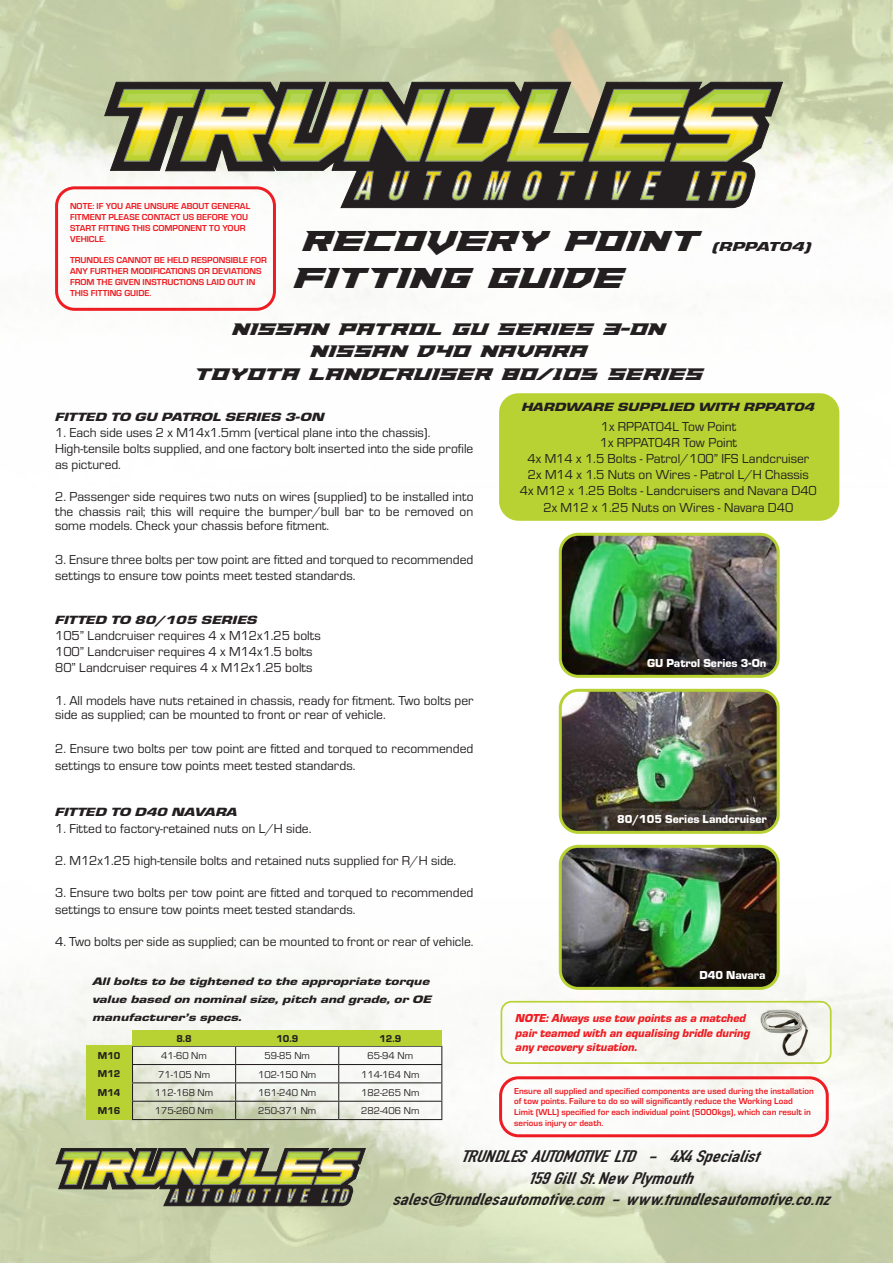
<style>
.page{position:relative;width:893px;height:1263px;background:#fff}
.page>*{position:absolute;margin:0;border:0;box-sizing:border-box;transform-origin:0 0}
.t1{font:31.05px "Paladins";color:#231f20}
.t2{font:18px "Paladins";color:#231f20}
.t3{font:17.7px "Din Kursivschrift Breit";letter-spacing:-.125em;color:#231f20}
.t4{font:17.7px "Din Kursivschrift Breit";letter-spacing:-.175em;color:#231f20}
.t5{font:17.7px "Din Kursivschrift Breit";letter-spacing:-.195em;color:#231f20}
.t6{font:13.5px/16.2px "Eurostile";color:#231f20}
.t7{font:italic 900 13.5px "Eurostile";letter-spacing:-.005em;color:#231f20;scale:1.47 1}
.t8{font:italic 900 12.3px "Eurostile";color:#231f20;scale:1.33 1}
.t9{font:italic 900 12px/14.4px "Eurostile";color:#ee1d23}
.t10{font:900 12px "Eurostile";color:#fff}
.t11{font:italic 900 11.25px/18px "Eurostile";color:#231f20;scale:1.33 1}
.t12{font:10.35px "Eurostile";color:#231f20}
.t13{font:10.35px "Eurostile Hea";color:#231f20}
.t14{font:700 9px/10.8px "Eurostile";color:#ee1d23}
</style>
<div class="page">
<img style="left:1px;top:0;width:892px;height:564px">
<img style="left:1px;top:783px;width:892px;height:480px">
<svg style="left:104px;top:82px;width:679px;height:128px"></svg>
<svg style="left:117px;top:89px;width:655px;height:112px"></svg>
<svg style="left:126px;top:94px;width:639px;height:61px"></svg>
<svg style="left:56px;top:1148px;width:310px;height:58px"></svg>
<div style="left:499px;top:1076px;width:330px;height:61px;border:3px solid #ee1d23;border-radius:18px"></div>
<div style="left:501px;top:395px;width:337px;height:124px;background:#b7d232;border-radius:18px"></div>
<div style="left:499px;top:393px;width:340px;height:128px;border:3px solid #b7d232;border-radius:18px"></div>
<div style="left:55px;top:186px;width:221px;height:125px;border:3px solid #ee1d23;border-radius:18px"></div>
<hr style="left:132px;top:1046px;width:104px;height:1px;background:#231f20">
<hr style="left:236px;top:1046px;width:103px;height:1px;background:#231f20">
<hr style="left:339px;top:1046px;width:103px;height:1px;background:#231f20">
<hr style="left:132px;top:1064px;width:104px;height:1px;background:#231f20">
<hr style="left:236px;top:1064px;width:103px;height:1px;background:#231f20">
<hr style="left:339px;top:1064px;width:103px;height:1px;background:#231f20">
<hr style="left:132px;top:1082px;width:104px;height:1px;background:#231f20">
<hr style="left:236px;top:1082px;width:103px;height:1px;background:#231f20">
<hr style="left:339px;top:1082px;width:103px;height:1px;background:#231f20">
<hr style="left:132px;top:1101px;width:104px;height:1px;background:#231f20">
<svg style="left:132px;top:1047px;width:1px;height:72px"></svg>
<hr style="left:236px;top:1101px;width:103px;height:1px;background:#231f20">
<svg style="left:235px;top:1047px;width:1px;height:72px"></svg>
<hr style="left:339px;top:1101px;width:103px;height:1px;background:#231f20">
<svg style="left:338px;top:1047px;width:1px;height:72px"></svg>
<svg style="left:441px;top:1047px;width:1px;height:72px"></svg>
<hr style="left:132px;top:1119px;width:104px;height:1px;background:#231f20">
<hr style="left:236px;top:1119px;width:103px;height:1px;background:#231f20">
<hr style="left:339px;top:1119px;width:103px;height:1px;background:#231f20">
<div style="left:132px;top:1030px;width:104px;height:16px;background:#b7d232"></div>
<div style="left:236px;top:1030px;width:103px;height:16px;background:#b7d232"></div>
<div style="left:339px;top:1030px;width:103px;height:16px;background:#b7d232"></div>
<div style="left:86px;top:1102px;width:46px;height:18px;background:#b7d232"></div>
<div style="left:86px;top:1082px;width:46px;height:20px;background:#b7d232"></div>
<div style="left:86px;top:1065px;width:46px;height:17px;background:#b7d232"></div>
<div style="left:86px;top:1046px;width:46px;height:19px;background:#b7d232"></div>
<img style="left:757px;top:1007px;width:54px;height:51px">
<div style="left:501px;top:1001px;width:331px;height:63px;border:2px solid #b7d232;border-radius:10px"></div>
<img style="left:560px;top:535px;width:218px;height:139px">
<div style="left:559px;top:533px;width:221px;height:145px;border:3px solid #b7d232;border-radius:18px"></div>
<img style="left:560px;top:693px;width:218px;height:139px">
<div style="left:559px;top:689px;width:221px;height:145px;border:3px solid #b7d232;border-radius:18px"></div>
<img style="left:560px;top:847px;width:218px;height:141px">
<div style="left:559px;top:845px;width:221px;height:145px;border:3px solid #b7d232;border-radius:18px"></div>
<p class="t14" style="left:70px;top:200px;width:182px">NOTE: IF YOU ARE UNSURE ABOUT GENERAL</p>
<p class="t14" style="left:70px;top:211px;width:180px">FITMENT PLEASE CONTACT US BEFORE YOU<br>START FITTING THIS COMPONENT TO YOUR<br>VEHICLE.</p>
<p class="t14" style="left:70px;top:254px;width:198px">TRUNDLES CANNOT BE HELD RESPONSIBLE FOR ANY FURTHER MODIFICATIONS OR DEVIATIONS FROM THE GIVEN INSTRUCTIONS LAID OUT IN THIS FITTING GUIDE.</p>
<p class="t1" style="left:299px;top:226px;width:399px">RECOVERY POINT</p>
<p class="t7" style="left:712px;top:237px;width:69px">(RPPAT04)</p>
<p class="t1" style="left:290px;top:263px;width:332px">FITTING GUIDE</p>
<p class="t2" style="left:230px;top:320px;width:435px">NISSAN PATROL GU SERIES 3-ON</p>
<p class="t2" style="left:308px;top:343px;width:278px">NISSAN D40 NAVARA</p>
<p class="t2" style="left:192px;top:365px;width:510px">TOYOTA LANDCRUISER 80/105 SERIES</p>
<p class="t8" style="left:55px;top:408px;width:204px">FITTED TO GU PATROL SERIES 3-ON</p>
<p class="t6" style="left:55px;top:424px;width:377px">1. Each side uses 2 x M14x1.5mm (vertical plane into the chassis).</p>
<p class="t6" style="left:55px;top:440px;width:420px">High-tensile bolts supplied, and one factory bolt inserted into the side profile as pictured.</p>
<p class="t6" style="left:55px;top:488px;width:420px;line-height:14.9px;text-align:justify">2. Passenger side requires two nuts on wires (supplied) to be installed into the chassis rail; this will require the bumper/bull bar to be removed on some models. Check your chassis before fitment.</p>
<p class="t6" style="left:55px;top:551px;width:420px;line-height:15.3px">3. Ensure three bolts per tow point are fitted and torqued to recommended settings to ensure tow points meet tested standards.</p>
<p class="t8" style="left:55px;top:611px;width:154px">FITTED TO 80/105 SERIES</p>
<p class="t6" style="left:55px;top:627px;width:267px">105” Landcruiser requires 4 x M12x1.25 bolts</p>
<p class="t6" style="left:55px;top:643px;width:259px">100” Landcruiser requires 4 x M14x1.5 bolts</p>
<p class="t6" style="left:55px;top:659px;width:259px">80” Landcruiser requires 4 x M12x1.25 bolts</p>
<p class="t6" style="left:55px;top:692px;width:420px;line-height:14.7px">1. All models have nuts retained in chassis, ready for fitment. Two bolts per side as supplied; can be mounted to front or rear of vehicle.</p>
<p class="t6" style="left:55px;top:740px;width:420px;line-height:16.8px">2. Ensure two bolts per tow point are fitted and torqued to recommended settings to ensure tow points meet tested standards.</p>
<p class="t8" style="left:55px;top:803px;width:139px">FITTED TO D40 NAVARA</p>
<p class="t6" style="left:55px;top:819px;width:258px">1. Fitted to factory-retained nuts on L/H side.</p>
<p class="t6" style="left:55px;top:852px;width:403px">2. M12x1.25 high-tensile bolts and retained nuts supplied for R/H side.</p>
<p class="t6" style="left:55px;top:884px;width:420px">3. Ensure two bolts per tow point are fitted and torqued to recommended settings to ensure tow points meet tested standards.</p>
<p class="t6" style="left:55px;top:933px;width:420px">4. Two bolts per side as supplied; can be mounted to front or rear of vehicle.</p>
<p class="t11" style="left:93px;top:971px;width:257px">All bolts to be tightened to the appropriate torque value based on nominal size, pitch and grade, or OE manufacturer’s specs.</p>
<p class="t13" style="left:98px;top:1048px;width:24px">M10</p>
<p class="t13" style="left:98px;top:1066px;width:24px">M12</p>
<p class="t13" style="left:98px;top:1085px;width:24px">M14</p>
<p class="t13" style="left:98px;top:1103px;width:24px">M16</p>
<p class="t13" style="left:176px;top:1031px;width:17px">8.8</p>
<p class="t13" style="left:276px;top:1031px;width:23px">10.9</p>
<p class="t13" style="left:379px;top:1031px;width:23px">12.9</p>
<p class="t12" style="left:161px;top:1049px;width:47px">41-60 Nm</p>
<p class="t12" style="left:264px;top:1049px;width:47px">59-85 Nm</p>
<p class="t12" style="left:367px;top:1049px;width:47px">65-94 Nm</p>
<p class="t12" style="left:158px;top:1067px;width:53px">71-105 Nm</p>
<p class="t12" style="left:258px;top:1067px;width:60px">102-150 Nm</p>
<p class="t12" style="left:361px;top:1067px;width:60px">114-164 Nm</p>
<p class="t12" style="left:155px;top:1085px;width:60px">112-168 Nm</p>
<p class="t12" style="left:258px;top:1085px;width:60px">161-240 Nm</p>
<p class="t12" style="left:361px;top:1085px;width:60px">182-265 Nm</p>
<p class="t12" style="left:155px;top:1104px;width:60px">175-260 Nm</p>
<p class="t12" style="left:258px;top:1104px;width:60px">250-371 Nm</p>
<p class="t12" style="left:361px;top:1104px;width:60px">282-406 Nm</p>
<p class="t8" style="left:522px;top:398px;width:222px">HARDWARE SUPPLIED WITH RPPAT04</p>
<p class="t6" style="left:600px;top:417px;width:139px">1x RPPAT04L Tow Point<br>1x RPPAT04R Tow Point</p>
<p class="t6" style="left:528px;top:450px;width:283px">4x M14 x 1.5 Bolts - Patrol/100” IFS Landcruiser</p>
<p class="t6" style="left:528px;top:466px;width:282px">2x M14 x 1.5 Nuts on Wires - Patrol L/H Chassis</p>
<p class="t6" style="left:520px;top:482px;width:299px">4x M12 x 1.25 Bolts - Landcruisers and Navara D40</p>
<p class="t6" style="left:543px;top:498px;width:251px">2x M12 x 1.25 Nuts on Wires - Navara D40</p>
<p class="t10" style="left:647px;top:654px;width:121px">GU Patrol Series 3-On</p>
<p class="t10" style="left:617px;top:810px;width:151px">80/105 Series Landcruiser</p>
<p class="t10" style="left:699px;top:966px;width:68px">D40 Navara</p>
<p class="t9" style="left:516px;top:1010px;width:236px">NOTE: Always use tow points as a matched pair teamed with an equalising bridle during any recovery situation.</p>
<p class="t14" style="left:514px;top:1084px;width:301px">Ensure all supplied and specified components are used during the installation of tow points. Failure to do so will significantly reduce the Working Load Limit (WLL) specified for each individual point (5000kgs), which can result in serious injury or death.</p>
<p class="t4" style="left:462px;top:1146px;width:302px">TRUNDLES AUTOMOTIVE LTD - 4X4 Specialist</p>
<p class="t5" style="left:530px;top:1167px;width:167px">159 Gill St. Ne w Plymouth</p>
<p class="t3" style="left:392px;top:1188px;width:442px">sales@trundlesautomotive.com - www.trundlesautomotive.co.nz</p>
</div>
